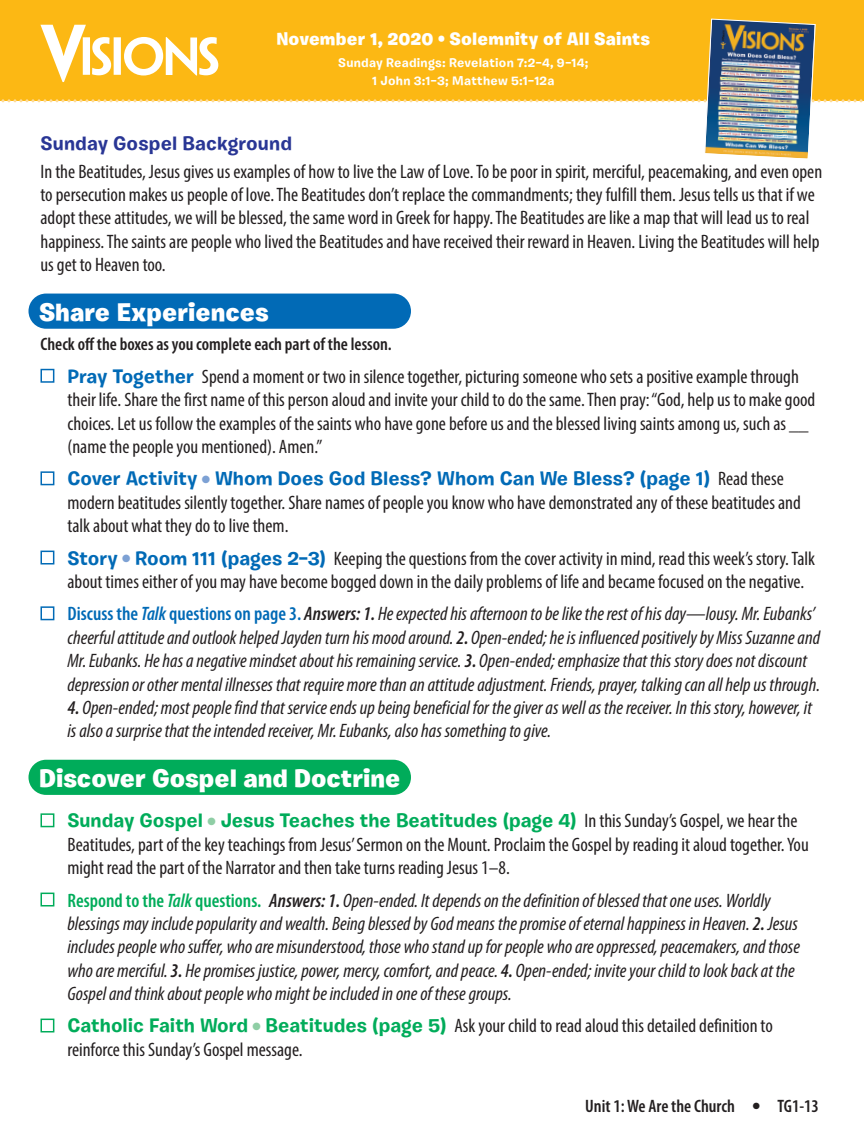
<style>
.page{position:relative;width:864px;height:1134px;background:#fff}
.page>*{position:absolute;margin:0;border:0;box-sizing:border-box;transform-origin:0 0}
.t1{font:900 25.5px "Burbank Small";color:#fff}
.t2{font:condensed 19.5px/23.4px "Myriad Pro";color:#231f20}
.t3{font:italic condensed 19.5px/23.4px "Myriad Pro";color:#231f20}
.t4{font:700 19.5px "Burbank Small";color:#00ac5a}
.t5{font:700 19.5px "Burbank Small";color:#016ab6}
.t6{font:700 19.5px "Burbank Small";letter-spacing:.005em;color:#293695}
.t7{font:600 condensed 18px "Myriad Pro";color:#231f20}
.t8{font:900 18px "Burbank Small";letter-spacing:.005em;color:#fff}
.t9{font:700 12.6px/17.5px "Burbank Small";letter-spacing:.02em;color:#fff;text-align:center}
.s1{font-family:"Burbank Small";font-weight:700;font-stretch:normal;color:#016ab6}
.s2{color:#7da1d4}
.s3{font-family:"Myriad Pro";font-weight:400;font-stretch:condensed;color:#231f20}
.s4{font-weight:600;font-style:normal;color:#016ab6}
.s5{font-weight:600;color:#016ab6}
.s6{font-weight:600}
.s7{color:#8fcea5}
.s8{font-weight:600;font-style:normal;color:#00ac5a}
.s9{font-weight:600;color:#00ac5a}
.s10{font-family:"Burbank Small";font-weight:700;font-stretch:normal;color:#00ac5a}
</style>
<div class="page">
<div style="left:0;top:0;width:864px;height:101px;background:#fcb814"></div>
<svg style="left:1px;top:18px;width:862px;height:141px"></svg>
<div style="left:40px;top:369px;width:14px;height:14px;background:#fff;border:2px solid #016ab6"></div>
<div style="left:40px;top:471px;width:14px;height:14px;background:#fff;border:2px solid #016ab6"></div>
<div style="left:40px;top:551px;width:14px;height:14px;background:#fff;border:2px solid #016ab6"></div>
<div style="left:40px;top:606px;width:14px;height:14px;background:#fff;border:2px solid #016ab6"></div>
<div style="left:40px;top:813px;width:14px;height:14px;background:#fff;border:2px solid #00ac5a"></div>
<div style="left:40px;top:893px;width:14px;height:14px;background:#fff;border:2px solid #00ac5a"></div>
<div style="left:40px;top:1019px;width:14px;height:13px;background:#fff;border:2px solid #00ac5a"></div>
<div style="left:28px;top:294px;width:383px;height:35px;background:#016ab6;border-radius:18px"></div>
<div style="left:28px;top:760px;width:383px;height:35px;background:#00ac5a;border-radius:18px"></div>
<p class="t8" style="left:276px;top:28px;width:375px">November 1, 2020 • Solemnity of All Saints</p>
<p class="t9" style="left:338px;top:54px;width:252px">Sunday Readings: Revelation 7:2–4, 9–14;<br>1 John 3:1–3; Matthew 5:1–12a</p>
<p class="t6" style="left:40px;top:131px;width:253px">Sunday Gospel Background</p>
<p class="t2" style="left:40px;top:159px;width:783px">In the Beatitudes, Jesus gives us examples of how to live the Law of Love. To be poor in spirit, merciful, peacemaking, and even open to persecution makes us people of love. The Beatitudes don’t replace the commandments; they fulfill them. Jesus tells us that if we adopt these attitudes, we will be blessed, the same word in Greek for happy. The Beatitudes are like a map that will lead us to real happiness. The saints are people who lived the Beatitudes and have received their reward in Heaven. Living the Beatitudes will help us get to Heaven too.</p>
<h1 class="t1" style="left:39px;top:296px;width:231px">Share Experiences</h1>
<p class="t7" style="left:40px;top:335px;width:353px">Check off the boxes as you complete each part of the lesson.</p>
<p class="t2" style="left:67px;top:364px;width:749px"><span class="s1">Pray Together</span> Spend a moment or two in silence together, picturing someone who sets a positive example through their life. Share the first name of this person aloud and invite your child to do the same. Then pray: “God, help us to make good choices. Let us follow the examples of the saints who have gone before us and the blessed living saints among us, such as __ (name the people you mentioned). Amen.”</p>
<p class="t5" style="left:67px;top:467px;width:718px">Cover Activity <span class="s2">●</span> Whom Does God Bless? Whom Can We Bless? (page 1) <span class="s3">Read these</span></p>
<p class="t2" style="left:68px;top:490px;width:735px">modern beatitudes silently together. Share names of people you know who have demonstrated any of these beatitudes and talk about what they do to live them.</p>
<p class="t2" style="left:67px;top:546px;width:749px"><span class="s1">Story</span> <span class="s2">●</span> <span class="s1">Room 111 (pages 2–3)</span> Keeping the questions from the cover activity in mind, read this week’s story. Talk about times either of you may have become bogged down in the daily problems of life and became focused on the negative.</p>
<p class="t3" style="left:68px;top:602px;width:754px"><span class="s4">Discuss the</span> <span class="s5">Talk</span> <span class="s4">questions on page 3.</span> <span class="s6">Answers: 1.</span> He expected his afternoon to be like the rest of his day—lousy. Mr. Eubanks’ cheerful attitude and outlook helped Jayden turn his mood around. <span class="s6">2.</span> Open-ended; he is influenced positively by Miss Suzanne and Mr. Eubanks. He has a negative mindset about his remaining service. <span class="s6">3.</span> Open-ended; emphasize that this story does not discount depression or other mental illnesses that require more than an attitude adjustment. Friends, prayer, talking can all help us through.</p>
<p class="t3" style="left:68px;top:696px;width:746px"><span class="s6">4.</span> Open-ended; most people find that service ends up being beneficial for the giver as well as the receiver. In this story, however, it is also a surprise that the intended receiver, Mr. Eubanks, also has something to give.</p>
<h1 class="t1" style="left:39px;top:762px;width:363px">Discover Gospel and Doctrine</h1>
<p class="t4" style="left:68px;top:809px;width:732px">Sunday Gospel <span class="s7">●</span> Jesus Teaches the Beatitudes (page 4) <span class="s3">In this Sunday’s Gospel, we hear the</span></p>
<p class="t2" style="left:68px;top:832px;width:743px">Beatitudes, part of the key teachings from Jesus’ Sermon on the Mount. Proclaim the Gospel by reading it aloud together. You might read the part of the Narrator and then take turns reading Jesus 1–8.</p>
<p class="t3" style="left:68px;top:888px;width:734px"><span class="s8">Respond to the</span> <span class="s9">Talk</span> <span class="s8">questions.</span> <span class="s6">Answers: 1.</span> Open-ended. It depends on the definition of blessed that one uses. Worldly blessings may include popularity and wealth. Being blessed by God means the promise of eternal happiness in Heaven. <span class="s6">2.</span> Jesus includes people who suffer, who are misunderstood, those who stand up for people who are oppressed, peacemakers, and those who are merciful. <span class="s6">3.</span> He promises justice, power, mercy, comfort, and peace. <span class="s6">4.</span> Open-ended; invite your child to look back at the Gospel and think about people who might be included in one of these groups.</p>
<p class="t2" style="left:68px;top:1014px;width:707px"><span class="s10">Catholic Faith Word</span> <span class="s7">●</span> <span class="s10">Beatitudes (page 5)</span> Ask your child to read aloud this detailed definition to reinforce this Sunday’s Gospel message.</p>
<p class="t7" style="left:585px;top:1096px;width:235px">Unit 1: We Are the Church ● TG1-13</p>
</div>
